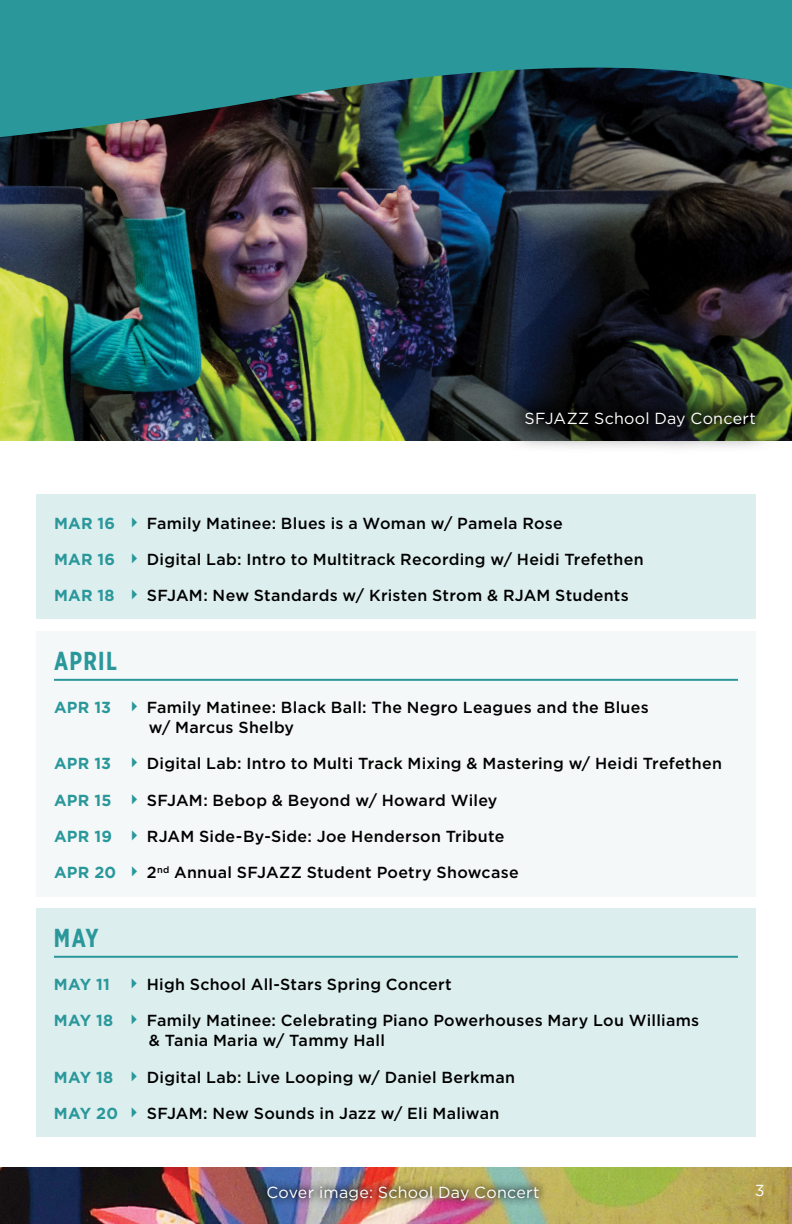
<style>
.page{position:relative;width:792px;height:1224px;background:#fff}
.page>*{position:absolute;margin:0;border:0;box-sizing:border-box;transform-origin:0 0}
.t1{font:700 26px "Gotham X Narrow";letter-spacing:.05em;color:#2a989b}
.t2{font:500 16px/20px "Gotham";letter-spacing:.015em;color:#000}
.t3{font:16px "Gotham";letter-spacing:.02em;color:#fff}
.s1{font-weight:700;color:#2a989b}
.s2{color:#2a989b}
</style>
<div class="page">
<img style="left:0;top:214px;width:792px;height:227px">
<div style="left:36px;top:908px;width:720px;height:229px;background:#ddeeef"></div>
<hr style="left:54px;top:956px;width:684px;height:2px;background:#2a989b">
<div style="left:36px;top:495px;width:720px;height:124px;background:#ddeeef"></div>
<div style="left:36px;top:631px;width:720px;height:265px;background:#f5f8f8"></div>
<hr style="left:54px;top:679px;width:684px;height:2px;background:#2a989b">
<img style="left:0;top:0;width:792px;height:214px">
<img style="left:0;top:1168px;width:792px;height:56px">
<div style="left:259px;top:1177px;width:289px;height:33px;background:#000;opacity:.75"></div>
<svg style="left:497px;top:384px;width:287px;height:64px;background:#394234"></svg>
<p class="t3" style="left:525px;top:408px;width:233px">SFJAZZ School Day Concert</p>
<p class="t2" style="left:54px;top:513px;width:510px"><span class="s1">MAR 16</span> <span class="s2">✔</span> Family Matinee: Blues is a Woman w/ Pamela Rose</p>
<p class="t2" style="left:54px;top:549px;width:591px"><span class="s1">MAR 16</span> <span class="s2">✔</span> Digital Lab: Intro to Multitrack Recording w/ Heidi Trefethen</p>
<p class="t2" style="left:54px;top:585px;width:576px"><span class="s1">MAR 18</span> <span class="s2">✔</span> SFJAM: New Standards w/ Kristen Strom &amp; RJAM Students</p>
<h1 class="t1" style="left:54px;top:645px;width:64px">APRIL</h1>
<p class="t2" style="left:149px;top:697px;width:501px;text-indent:-95px"><span class="s1">APR 13</span> <span class="s2">✔</span> Family Matinee: Black Ball: The Negro Leagues and the Blues w/ Marcus Shelby</p>
<p class="t2" style="left:54px;top:754px;width:669px"><span class="s1">APR 13</span> <span class="s2">✔</span> Digital Lab: Intro to Multi Track Mixing &amp; Mastering w/ Heidi Trefethen</p>
<p class="t2" style="left:54px;top:790px;width:445px"><span class="s1">APR 15</span> <span class="s2">✔</span> SFJAM: Bebop &amp; Beyond w/ Howard Wiley</p>
<p class="t2" style="left:54px;top:826px;width:452px"><span class="s1">APR 19</span> <span class="s2">✔</span> RJAM Side-By-Side: Joe Henderson Tribute</p>
<p class="t2" style="left:54px;top:862px;width:466px"><span class="s1">APR 20</span> <span class="s2">✔</span> 2<sup>nd</sup> Annual SFJAZZ Student Poetry Showcase</p>
<h1 class="t1" style="left:54px;top:922px;width:46px">MAY</h1>
<p class="t2" style="left:54px;top:974px;width:399px"><span class="s1">MAY 11</span> <span class="s2">✔</span> High School All-Stars Spring Concert</p>
<p class="t2" style="left:149px;top:1011px;width:552px;text-indent:-95px"><span class="s1">MAY 18</span> <span class="s2">✔</span> Family Matinee: Celebrating Piano Powerhouses Mary Lou Williams &amp; Tania Maria w/ Tammy Hall</p>
<p class="t2" style="left:54px;top:1067px;width:463px"><span class="s1">MAY 18</span> <span class="s2">✔</span> Digital Lab: Live Looping w/ Daniel Berkman</p>
<p class="t2" style="left:54px;top:1103px;width:447px"><span class="s1">MAY 20</span> <span class="s2">✔</span> SFJAM: New Sounds in Jazz w/ Eli Maliwan</p>
<p class="t3" style="left:266px;top:1182px;width:275px">Cover image: School Day Concert</p>
<p class="t3" style="left:755px;top:1181px;width:11px">3</p>
</div>
